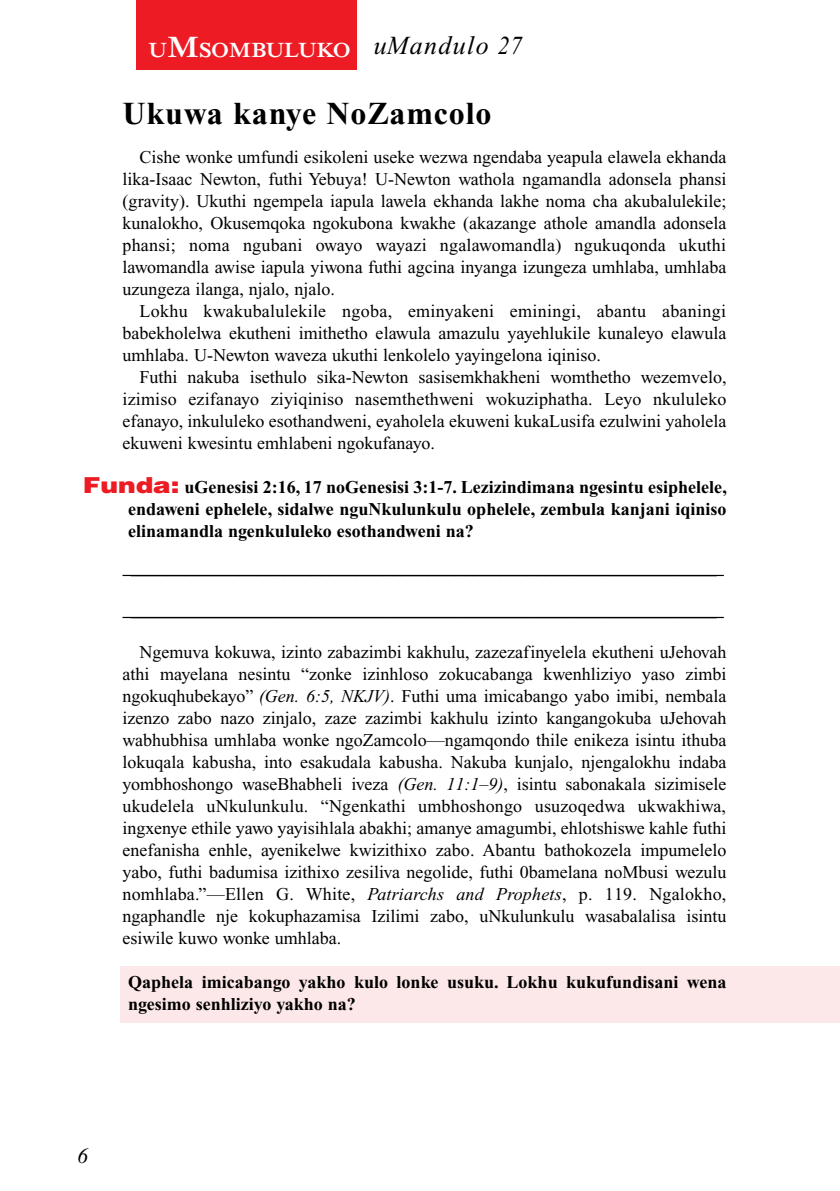
<style>
.page{position:relative;width:840px;height:1191px;background:#fff}
.page>*{position:absolute;margin:0;border:0;box-sizing:border-box;transform-origin:0 0}
.t1{font:700 32px "Times New Roman PS Std";letter-spacing:.025em;color:#000}
.t2{font:italic 26px "Times New Roman PS Std";letter-spacing:.05em;color:#000}
.t3{font:italic 22px "Times New Roman PS Std";color:#000}
.t4{font:600 21px "Times NRMT Std";color:#fff}
.t5{font:18px/22px "Times New Roman PS Std";color:#000;text-align:justify}
.t6{font:700 18px/22px "Times New Roman PS Std";color:#000;text-align:justify}
.s1{font-size:30px}
.s2{font-family:"Helvetica LT Std";font-weight:900;font-size:22px;color:#ed1c24}
.s3{font-style:italic}
</style>
<div class="page">
<div style="left:136px;top:0;width:220px;height:69px;background:#ed1c24"></div>
<div style="left:121px;top:966px;width:718px;height:56px;background:#fde8e9"></div>
<hr style="left:122px;top:575px;width:601px;height:1px;background:#000">
<hr style="left:122px;top:617px;width:601px;height:1px;background:#000">
<p class="t4" style="left:148px;top:38px;width:203px">U<span class="s1">M</span>SOMBULUKO</p>
<h2 class="t2" style="left:374px;top:32px;width:150px">uMandulo 27</h2>
<h1 class="t1" style="left:122px;top:95px;width:370px">Ukuwa kanye NoZamcolo</h1>
<p class="t5" style="left:122px;top:146px;width:605px;text-indent:17px">Cishe wonke umfundi esikoleni useke wezwa ngendaba yeapula elawela ekhanda lika-Isaac Newton, futhi Yebuya! U-Newton wathola ngamandla adonsela phansi (gravity). Ukuthi ngempela iapula lawela ekhanda lakhe noma cha akubalulekile; kunalokho, Okusemqoka ngokubona kwakhe (akazange athole amandla adonsela phansi; noma ngubani owayo wayazi ngalawomandla) ngukuqonda ukuthi lawomandla awise iapula yiwona futhi agcina inyanga izungeza umhlaba, umhlaba uzungeza ilanga, njalo, njalo.</p>
<p class="t5" style="left:122px;top:300px;width:605px;text-indent:17px">Lokhu kwakubalulekile ngoba, eminyakeni eminingi, abantu abaningi babekholelwa ekutheni imithetho elawula amazulu yayehlukile kunaleyo elawula umhlaba. U-Newton waveza ukuthi lenkolelo yayingelona iqiniso.</p>
<p class="t5" style="left:122px;top:366px;width:605px;text-indent:17px">Futhi nakuba isethulo sika-Newton sasisemkhakheni womthetho wezemvelo, izimiso ezifanayo ziyiqiniso nasemthethweni wokuziphatha. Leyo nkululeko efanayo, inkululeko esothandweni, eyaholela ekuweni kukaLusifa ezulwini yaholela ekuweni kwesintu emhlabeni ngokufanayo.</p>
<p class="t6" style="left:128px;top:476px;width:600px;text-indent:-45px"><span class="s2">Funda:</span> uGenesisi 2:16, 17 noGenesisi 3:1-7. Lezizindimana ngesintu esiphelele, endaweni ephelele, sidalwe nguNkulunkulu ophelele, zembula kanjani iqiniso elinamandla ngenkululeko esothandweni na?</p>
<p class="t5" style="left:122px;top:640px;width:605px;text-indent:17px">Ngemuva kokuwa, izinto zabazimbi kakhulu, zazezafinyelela ekutheni uJehovah athi mayelana nesintu “zonke izinhloso zokucabanga kwenhliziyo yaso zimbi ngokuqhubekayo” <span class="s3">(Gen. 6:5, NKJV)</span>. Futhi uma imicabango yabo imibi, nembala izenzo zabo nazo zinjalo, zaze zazimbi kakhulu izinto kangangokuba uJehovah wabhubhisa umhlaba wonke ngoZamcolo—ngamqondo thile enikeza isintu ithuba lokuqala kabusha, into esakudala kabusha. Nakuba kunjalo, njengalokhu indaba yombhoshongo waseBhabheli iveza <span class="s3">(Gen. 11:1–9)</span>, isintu sabonakala sizimisele ukudelela uNkulunkulu. “Ngenkathi umbhoshongo usuzoqedwa ukwakhiwa, ingxenye ethile yawo yayisihlala abakhi; amanye amagumbi, ehlotshiswe kahle futhi enefanisha enhle, ayenikelwe kwizithixo zabo. Abantu bathokozela impumelelo yabo, futhi badumisa izithixo zesiliva negolide, futhi 0bamelana noMbusi wezulu nomhlaba.”—Ellen G. White, <span class="s3">Patriarchs and Prophets</span>, p. 119. Ngalokho, ngaphandle nje kokuphazamisa Izilimi zabo, uNkulunkulu wasabalalisa isintu esiwile kuwo wonke umhlaba.</p>
<p class="t6" style="left:128px;top:970px;width:599px">Qaphela imicabango yakho kulo lonke usuku. Lokhu kukufundisani wena ngesimo senhliziyo yakho na?</p>
<p class="t3" style="left:77px;top:1144px;width:12px">6</p>
</div>
